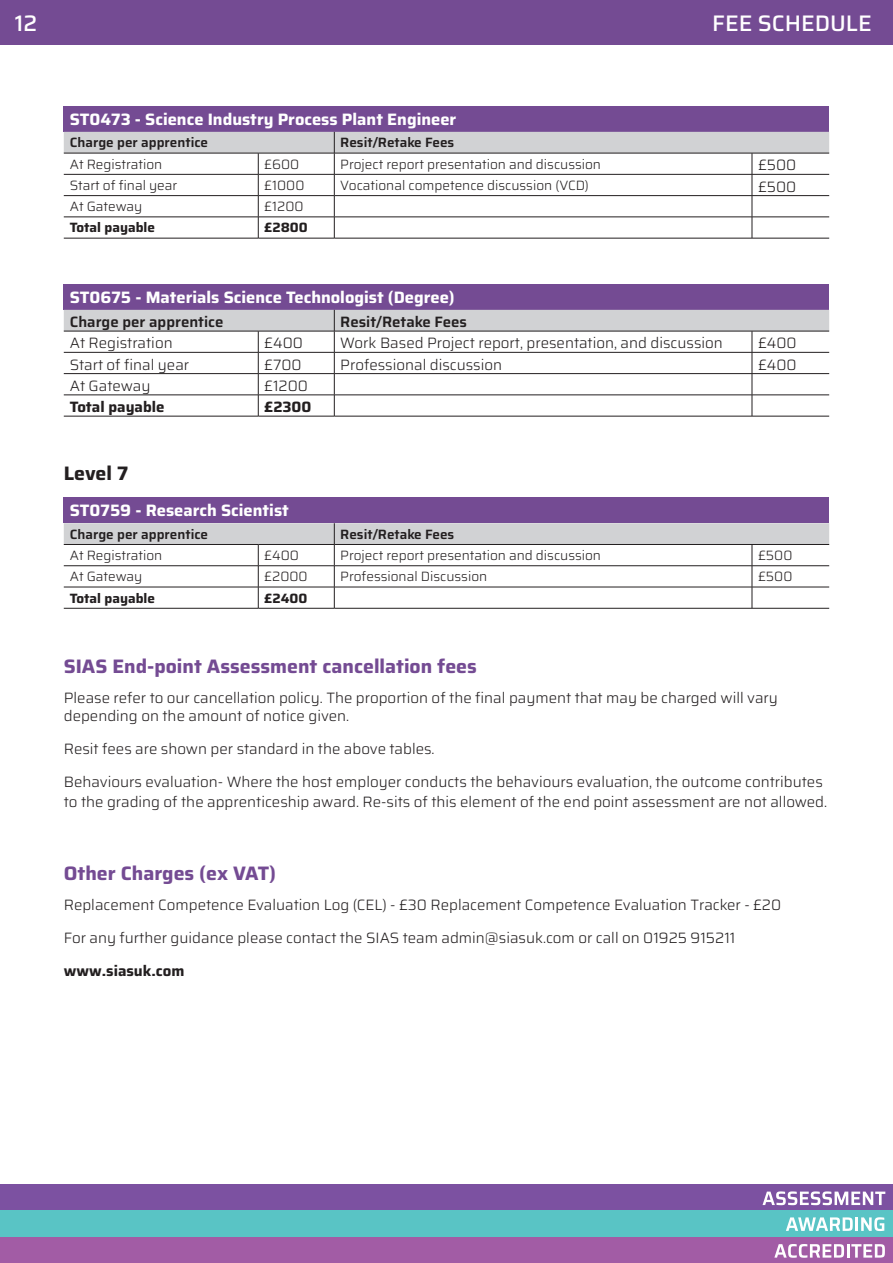
<style>
.page{position:relative;width:893px;height:1263px;background:#fff}
.page>*{position:absolute;margin:0;border:0;box-sizing:border-box;transform-origin:0 0}
.t1{font:500 22.5px "Saira";color:#fff}
.No_Spacing{font:700 19.5px "Saira";color:#744b93}
.No_Spacing-2{font:700 19.5px "Saira";color:#231f20}
.t2{font:700 16.5px "Saira";color:#fff}
.t3{font:300 15px/18px "Saira";color:#231f20}
.t4{font:600 15px "Saira";color:#231f20}
.t5{font:700 15px "Saira";color:#231f20}
.t6{font:300 13.5px "Saira";color:#231f20}
.t7{font:600 13.5px "Saira";color:#231f20}
.t8{font:700 13.5px "Saira";color:#231f20}
</style>
<div class="page">
<div style="left:0;top:0;width:893px;height:45px;background:#744b93"></div>
<div style="left:0;top:1184px;width:893px;height:26px;background:#7c51a1"></div>
<div style="left:0;top:1210px;width:893px;height:27px;background:#59c4c5"></div>
<div style="left:0;top:1237px;width:893px;height:26px;background:#a25ca5"></div>
<svg style="left:762px;top:1191px;width:123px;height:14px"></svg>
<svg style="left:786px;top:1217px;width:67px;height:14px"></svg>
<hr style="left:855px;top:1217px;width:3px;height:14px;background:#fff">
<svg style="left:861px;top:1217px;width:23px;height:14px"></svg>
<svg style="left:774px;top:1244px;width:111px;height:14px"></svg>
<div style="left:64px;top:106px;width:765px;height:26px;background:#744b93"></div>
<svg style="left:64px;top:132px;width:765px;height:106px"></svg>
<hr style="left:64px;top:238px;width:194px;height:1px;background:#231f20">
<hr style="left:258px;top:238px;width:76px;height:1px;background:#231f20">
<hr style="left:334px;top:238px;width:418px;height:1px;background:#231f20">
<hr style="left:752px;top:238px;width:77px;height:1px;background:#231f20">
<div style="left:64px;top:284px;width:765px;height:26px;background:#744b93"></div>
<svg style="left:64px;top:310px;width:765px;height:106px"></svg>
<hr style="left:64px;top:416px;width:194px;height:1px;background:#231f20">
<hr style="left:258px;top:416px;width:76px;height:1px;background:#231f20">
<hr style="left:334px;top:416px;width:418px;height:1px;background:#231f20">
<hr style="left:752px;top:416px;width:77px;height:1px;background:#231f20">
<div style="left:64px;top:498px;width:765px;height:25px;background:#744b93"></div>
<svg style="left:64px;top:523px;width:765px;height:85px"></svg>
<hr style="left:64px;top:608px;width:194px;height:1px;background:#231f20">
<hr style="left:258px;top:608px;width:76px;height:1px;background:#231f20">
<hr style="left:334px;top:608px;width:418px;height:1px;background:#231f20">
<hr style="left:752px;top:608px;width:77px;height:1px;background:#231f20">
<h1 class="t1" style="left:15px;top:5px;width:24px">12</h1>
<h1 class="t1" style="left:712px;top:5px;width:161px">FEE SCHEDULE</h1>
<p class="t2" style="left:70px;top:106px;width:388px">ST0473 - Science Industry Process Plant Engineer</p>
<p class="t7" style="left:70px;top:131px;width:140px">Charge per apprentice</p>
<p class="t7" style="left:340px;top:131px;width:116px">Resit/Retake Fees</p>
<p class="t6" style="left:70px;top:153px;width:94px">At Registration</p>
<p class="t6" style="left:264px;top:153px;width:36px">£600</p>
<p class="t6" style="left:340px;top:153px;width:262px">Project report presentation and discussion</p>
<p class="t3" style="left:758px;top:156px;width:40px">£500</p>
<p class="t6" style="left:70px;top:174px;width:109px">Start of final year</p>
<p class="t6" style="left:264px;top:174px;width:42px">£1000</p>
<p class="t6" style="left:340px;top:174px;width:250px">Vocational competence discussion (VCD)</p>
<p class="t3" style="left:758px;top:177px;width:40px">£500</p>
<p class="t6" style="left:70px;top:195px;width:74px">At Gateway</p>
<p class="t6" style="left:264px;top:195px;width:41px">£1200</p>
<p class="t8" style="left:70px;top:217px;width:87px">Total payable</p>
<p class="t8" style="left:264px;top:217px;width:45px">£2800</p>
<p class="t2" style="left:70px;top:284px;width:386px">ST0675 - Materials Science Technologist (Degree)</p>
<p class="t4" style="left:70px;top:309px;width:155px">Charge per apprentice</p>
<p class="t4" style="left:340px;top:309px;width:128px">Resit/Retake Fees</p>
<p class="t3" style="left:70px;top:333px;width:104px">At Registration</p>
<p class="t3" style="left:264px;top:333px;width:40px">£400</p>
<p class="t3" style="left:340px;top:333px;width:384px">Work Based Project report, presentation, and discussion</p>
<p class="t3" style="left:758px;top:333px;width:40px">£400</p>
<p class="t3" style="left:70px;top:355px;width:121px">Start of final year</p>
<p class="t3" style="left:264px;top:355px;width:39px">£700</p>
<p class="t3" style="left:340px;top:355px;width:163px">Professional discussion</p>
<p class="t3" style="left:758px;top:355px;width:40px">£400</p>
<p class="t3" style="left:70px;top:376px;width:82px">At Gateway</p>
<p class="t3" style="left:264px;top:376px;width:45px">£1200</p>
<p class="t5" style="left:70px;top:395px;width:96px">Total payable</p>
<p class="t5" style="left:264px;top:395px;width:49px">£2300</p>
<p class="No_Spacing-2" style="left:64px;top:457px;width:66px">Level 7</p>
<p class="t2" style="left:70px;top:497px;width:221px">ST0759 - Research Scientist</p>
<p class="t7" style="left:70px;top:523px;width:140px">Charge per apprentice</p>
<p class="t7" style="left:340px;top:523px;width:116px">Resit/Retake Fees</p>
<p class="t6" style="left:70px;top:544px;width:94px">At Registration</p>
<p class="t6" style="left:264px;top:544px;width:36px">£400</p>
<p class="t6" style="left:340px;top:544px;width:262px">Project report presentation and discussion</p>
<p class="t6" style="left:758px;top:544px;width:36px">£500</p>
<p class="t6" style="left:70px;top:566px;width:74px">At Gateway</p>
<p class="t6" style="left:264px;top:566px;width:45px">£2000</p>
<p class="t6" style="left:340px;top:566px;width:148px">Professional Discussion</p>
<p class="t6" style="left:758px;top:566px;width:36px">£500</p>
<p class="t8" style="left:70px;top:587px;width:87px">Total payable</p>
<p class="t8" style="left:264px;top:587px;width:45px">£2400</p>
<p class="No_Spacing" style="left:64px;top:651px;width:415px">SIAS End-point Assessment cancellation fees</p>
<p class="t3" style="left:64px;top:688px;width:716px">Please refer to our cancellation policy. The proportion of the final payment that may be charged will vary depending on the amount of notice given.</p>
<p class="t3" style="left:64px;top:739px;width:372px">Resit fees are shown per standard in the above tables.</p>
<p class="t3" style="left:64px;top:772px;width:765px;line-height:19.8px">Behaviours evaluation- Where the host employer conducts the behaviours evaluation, the outcome contributes to the grading of the apprenticeship award. Re-sits of this element of the end point assessment are not allowed.</p>
<p class="No_Spacing" style="left:64px;top:858px;width:214px">Other Charges (ex VAT)</p>
<p class="t3" style="left:64px;top:895px;width:719px">Replacement Competence Evaluation Log (CEL) - £30 Replacement Competence Evaluation Tracker - £20</p>
<p class="t3" style="left:64px;top:928px;width:673px">For any further guidance please contact the SIAS team admin@siasuk.com or call on 01925 915211</p>
<p class="t5" style="left:64px;top:958px;width:122px">www.siasuk.com</p>
</div>
